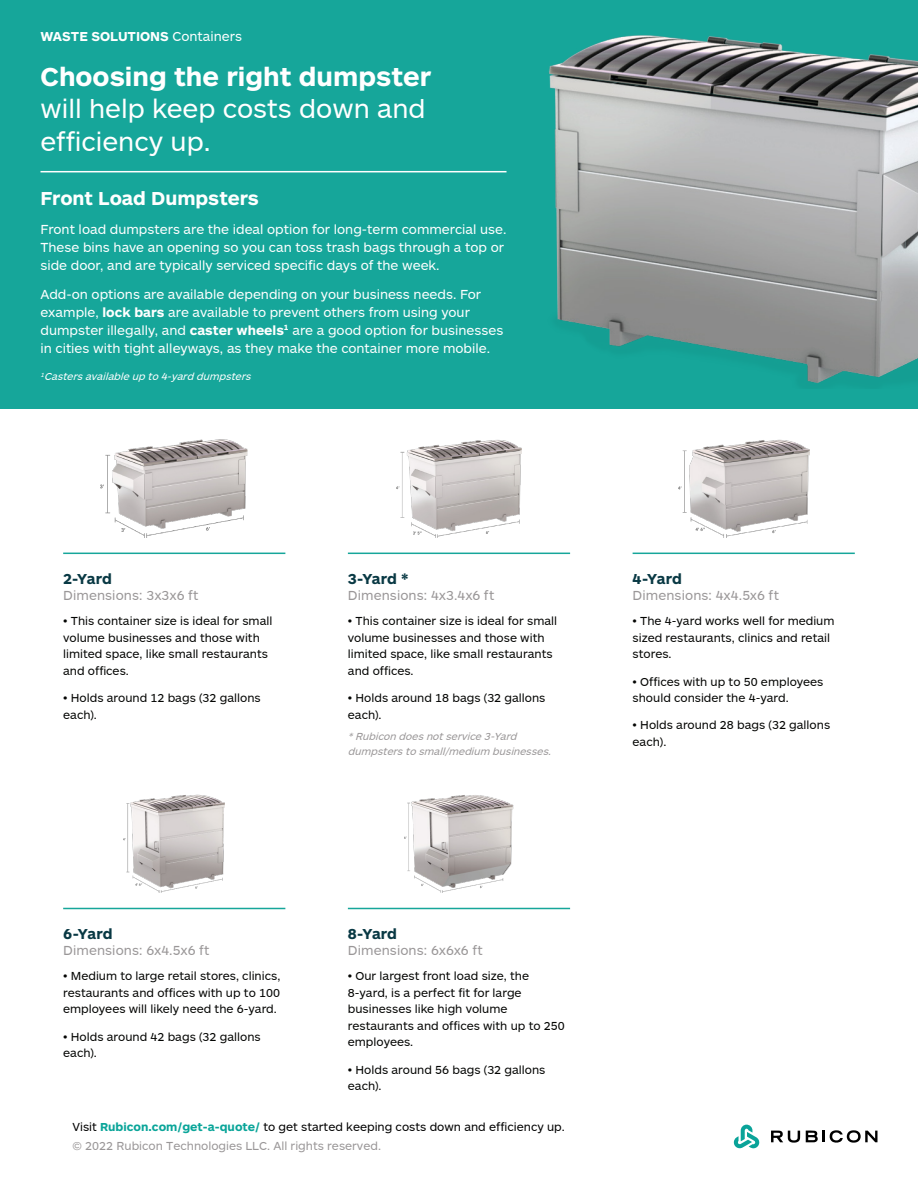
<style>
.page{position:relative;width:918px;height:1188px;background:#fff}
.page>*{position:absolute;margin:0;border:0;box-sizing:border-box;transform-origin:0 0}
.t1{font:27px/32.4px "ARS Maquette";color:#fff}
.t2{font:700 19.5px "ARS Maquette";letter-spacing:-.005em;color:#fff}
.t3{font:700 15px "ARS Maquette";letter-spacing:-.005em;color:#093944}
.Body{font:13.5px/18px "ARS Maquette";color:#fff}
.t4{font:13.5px "ARS Maquette";letter-spacing:.005em;color:#9a9798}
.Body-2{font:700 13.5px "ARS Maquette";color:#fff}
.Body-3{font:12px/16.5px "ARS Maquette";color:#040503}
.t5{font:12px/19.6px "ARS Maquette";color:#000}
.Body-4{font:italic 10.5px/15px "ARS Maquette";color:#9a9798}
.Body-5{font:italic 10.5px "ARS Maquette";color:#fff}
.s1{font-weight:400}
.s2{font-weight:700}
.s3{font-weight:700;color:#0aa599}
.s4{color:#9a9798}
</style>
<div class="page">
<div style="left:0;top:0;width:918px;height:408px;background:#16a69a"></div>
<img style="left:549px;top:35px;width:369px;height:348px">
<hr style="left:40px;top:171px;width:467px;height:1px;background:#fff">
<svg style="left:734px;top:1125px;width:26px;height:24px"></svg>
<svg style="left:771px;top:1131px;width:29px;height:12px"></svg>
<svg style="left:806px;top:1130px;width:71px;height:13px"></svg>
<img style="left:101px;top:440px;width:147px;height:97px">
<img style="left:124px;top:795px;width:101px;height:97px">
<img style="left:396px;top:440px;width:126px;height:97px">
<img style="left:404px;top:795px;width:110px;height:97px">
<img style="left:678px;top:440px;width:131px;height:97px">
<hr style="left:63px;top:553px;width:222px;height:1px;background:#16a69a">
<hr style="left:63px;top:908px;width:222px;height:1px;background:#16a69a">
<hr style="left:348px;top:553px;width:222px;height:1px;background:#16a69a">
<hr style="left:348px;top:908px;width:222px;height:1px;background:#16a69a">
<hr style="left:633px;top:553px;width:222px;height:1px;background:#16a69a">
<p class="Body-2" style="left:40px;top:28px;width:203px">WASTE SOLUTIONS <span class="s1">Containers</span></p>
<p class="t1" style="left:40px;top:61px;width:392px"><span class="s2">Choosing the right dumpster </span>will help keep costs down and efficiency up.</p>
<p class="t2" style="left:40px;top:186px;width:220px">Front Load Dumpsters</p>
<p class="Body" style="left:40px;top:220px;width:468px">Front load dumpsters are the ideal option for long-term commercial use.<br>These bins have an opening so you can toss trash bags through a top or side door, and are typically serviced specific days of the week.</p>
<p class="Body" style="left:40px;top:285px;width:464px">Add-on options are available depending on your business needs. For example, <span class="s2">lock bars</span> are available to prevent others from using your dumpster illegally, and <span class="s2">caster wheels</span><sup>1</sup> are a good option for businesses in cities with tight alleyways, as they make the container more mobile.</p>
<p class="Body-5" style="left:40px;top:371px;width:215px"><sup>1</sup>Casters available up to 4-yard dumpsters</p>
<p class="t3" style="left:63px;top:569px;width:50px">2-Yard</p>
<p class="t4" style="left:63px;top:589px;width:137px">Dimensions: 3x3x6 ft</p>
<p class="Body-3" style="left:63px;top:613px;width:211px">• This container size is ideal for small volume businesses and those with limited space, like small restaurants and offices.</p>
<p class="Body-3" style="left:63px;top:690px;width:199px">• Holds around 12 bags (32 gallons each).</p>
<p class="t3" style="left:63px;top:924px;width:51px">6-Yard</p>
<p class="t4" style="left:63px;top:944px;width:148px">Dimensions: 6x4.5x6 ft</p>
<p class="Body-3" style="left:63px;top:968px;width:219px;text-align:justify">• Medium to large retail stores, clinics, restaurants and offices with up to 100 employees will likely need the 6-yard.</p>
<p class="Body-3" style="left:63px;top:1029px;width:199px">• Holds around 42 bags (32 gallons each).</p>
<p class="t3" style="left:348px;top:569px;width:62px">3-Yard *</p>
<p class="t4" style="left:348px;top:589px;width:148px">Dimensions: 4x3.4x6 ft</p>
<p class="Body-3" style="left:348px;top:613px;width:211px">• This container size is ideal for small volume businesses and those with limited space, like small restaurants and offices.</p>
<p class="Body-3" style="left:348px;top:690px;width:199px">• Holds around 18 bags (32 gallons each).</p>
<p class="Body-4" style="left:348px;top:729px;width:207px">*Rubicon does notservice 3-Yard dumpsters to small/medium businesses.</p>
<p class="t3" style="left:348px;top:924px;width:51px">8-Yard</p>
<p class="t4" style="left:348px;top:944px;width:137px">Dimensions: 6x6x6 ft</p>
<p class="Body-3" style="left:348px;top:968px;width:218px">• Our largest front load size, the<br>8-yard, is a perfect fit for large businesses like high volume restaurants and offices with up to 250 employees.</p>
<p class="Body-3" style="left:348px;top:1062px;width:199px">• Holds around 56 bags (32 gallons each).</p>
<p class="t5" style="left:73px;top:1117px;width:494px">Visit <span class="s3">Rubicon.com/get-a-quote/</span> to get started keeping costs down and efficiency up. <span class="s4">©</span> <span class="s4">2022</span> <span class="s4">Rubicon Technologies LLC. All rights reserved.</span></p>
<p class="t3" style="left:633px;top:569px;width:51px">4-Yard</p>
<p class="t4" style="left:633px;top:589px;width:148px">Dimensions: 4x4.5x6 ft</p>
<p class="Body-3" style="left:633px;top:613px;width:203px">• The 4-yard works well for medium sized restaurants, clinics and retail stores.</p>
<p class="Body-3" style="left:633px;top:673px;width:192px">• Offices with up to 50 employees should consider the 4-yard.</p>
<p class="Body-3" style="left:633px;top:717px;width:199px">• Holds around 28 bags (32 gallons each).</p>
</div>
